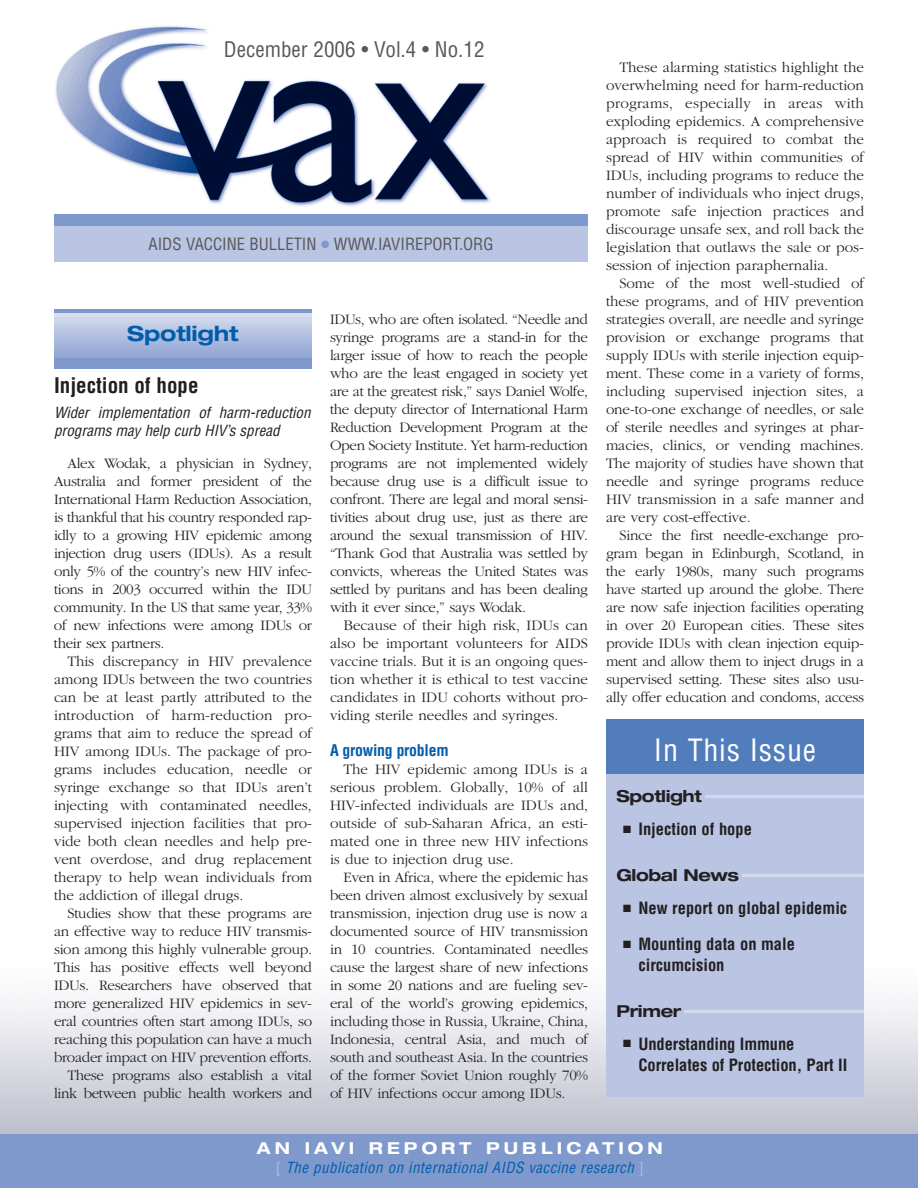
<style>
.page{position:relative;width:918px;height:1188px;background:#fff}
.page>*{position:absolute;margin:0;border:0;box-sizing:border-box;transform-origin:0 0}
.t1{font:condensed 30px "Helvetica";letter-spacing:.025em;color:#fff}
.t2{font:condensed 21px "Helvetica";color:#57585a}
.t3{font:700 condensed 21px "Helvetica";color:#231f20}
.t4{font:700 expanded 21px "Helvetica Neue";letter-spacing:-.01em;color:#015dab}
.t5{font:700 condensed 16.5px/21px "Helvetica";color:#231f20}
.t6{font:condensed 16.5px "Helvetica";color:#57585a}
.t7{font:700 expanded 16.5px "Helvetica Neue";letter-spacing:-.025em;color:#231f20}
.t8{font:700 expanded 16.5px "Helvetica Neue";letter-spacing:.245em;color:#fff}
.t9{font:700 condensed 15.75px "Helvetica";letter-spacing:-.015em;color:#015dab}
.t10{font:300 15px/18px "Garamond";letter-spacing:-.02em;color:#231f20;text-align:justify}
.t11{font:italic condensed 15px/18px "Helvetica";color:#231f20}
.t12{font:italic condensed 15px "Helvetica";letter-spacing:.03em;color:#015dab}
.s1{color:#7f99cd}
.s2{font-style:normal;color:#adbcde}
</style>
<div class="page">
<img style="left:54px;top:26px;width:522px;height:189px">
<div style="left:54px;top:215px;width:534px;height:47px;background:#b9c5e3"></div>
<div style="left:54px;top:215px;width:534px;height:11px;background:#7f99cd"></div>
<div style="left:0;top:1134px;width:918px;height:54px;background:#7f99cd"></div>
<div style="left:606px;top:745px;width:258px;height:352px;background:#b9c5e3"></div>
<div style="left:606px;top:719px;width:258px;height:54px;background:#517dbd"></div>
<hr style="left:706px;top:795px;width:158px;height:3px;background:#d3daee">
<hr style="left:743px;top:874px;width:121px;height:3px;background:#d3daee">
<hr style="left:684px;top:1010px;width:180px;height:3px;background:#d3daee">
<div style="left:54px;top:309px;width:258px;height:59px;background:#7f99cd"></div>
<hr style="left:54px;top:314px;width:258px;height:1px;background:#f9fafc">
<hr style="left:54px;top:315px;width:258px;height:1px;background:#f6f7fb">
<hr style="left:54px;top:316px;width:258px;height:1px;background:#f4f6fa">
<hr style="left:54px;top:317px;width:258px;height:1px;background:#f1f4fa">
<hr style="left:54px;top:318px;width:258px;height:2px;background:#eef1f8">
<hr style="left:54px;top:320px;width:258px;height:1px;background:#eaedf7">
<hr style="left:54px;top:321px;width:258px;height:1px;background:#e7ebf5">
<hr style="left:54px;top:322px;width:258px;height:1px;background:#e5e9f4">
<hr style="left:54px;top:323px;width:258px;height:2px;background:#e1e6f3">
<hr style="left:54px;top:325px;width:258px;height:1px;background:#dce2f1">
<hr style="left:54px;top:326px;width:258px;height:1px;background:#dae1f1">
<hr style="left:54px;top:327px;width:258px;height:1px;background:#d8dff0">
<hr style="left:54px;top:328px;width:258px;height:2px;background:#d5dcee">
<hr style="left:54px;top:330px;width:258px;height:1px;background:#d1d8ec">
<hr style="left:54px;top:331px;width:258px;height:1px;background:#cfd7ec">
<hr style="left:54px;top:332px;width:258px;height:1px;background:#cdd5eb">
<hr style="left:54px;top:333px;width:258px;height:1px;background:#cbd4ea">
<hr style="left:54px;top:334px;width:258px;height:2px;background:#c8d1e9">
<hr style="left:54px;top:336px;width:258px;height:1px;background:#c4cee7">
<hr style="left:54px;top:337px;width:258px;height:1px;background:#c2cce7">
<hr style="left:54px;top:338px;width:258px;height:1px;background:#c0cae6">
<hr style="left:54px;top:339px;width:258px;height:2px;background:#bdc8e4">
<hr style="left:54px;top:341px;width:258px;height:1px;background:#b9c5e3">
<hr style="left:54px;top:342px;width:258px;height:1px;background:#b7c3e2">
<hr style="left:54px;top:343px;width:258px;height:1px;background:#b5c2e2">
<hr style="left:54px;top:344px;width:258px;height:2px;background:#b2bfe0">
<hr style="left:54px;top:346px;width:258px;height:1px;background:#aebddf">
<hr style="left:54px;top:347px;width:258px;height:1px;background:#adbbde">
<hr style="left:54px;top:348px;width:258px;height:1px;background:#abbadd">
<hr style="left:54px;top:349px;width:258px;height:2px;background:#a8b7dc">
<hr style="left:54px;top:351px;width:258px;height:1px;background:#a4b4db">
<hr style="left:54px;top:352px;width:258px;height:1px;background:#a2b3da">
<hr style="left:54px;top:353px;width:258px;height:1px;background:#a1b2da">
<hr style="left:54px;top:354px;width:258px;height:1px;background:#9fb0d9">
<hr style="left:54px;top:355px;width:258px;height:2px;background:#9caed8">
<hr style="left:54px;top:357px;width:258px;height:1px;background:#98acd7">
<hr style="left:54px;top:358px;width:258px;height:1px;background:#97abd6">
<h2 class="t2" style="left:224px;top:38px;width:262px">December 2006 • Vol.4 • No.12</h2>
<p class="t6" style="left:149px;top:234px;width:346px">AIDS VACCINE BULLETIN <span class="s1">●</span> WWW.IAVIREPORT.ORG</p>
<h2 class="t4" style="left:127px;top:326px;width:113px">Spotlight</h2>
<h2 class="t3" style="left:54px;top:374px;width:146px">Injection of hope</h2>
<p class="t11" style="left:54px;top:404px;width:258px">Wider implementation of harm-reduction programs may help curb HIV’s spread</p>
<p class="t10" style="left:54px;top:454px;width:260px;text-indent:14px">Alex Wodak, a physician in Sydney, Australia and former president of the International Harm Reduction Association, is thankful that his country responded rap&shy;idly to a growing HIV epidemic among injection drug users (IDUs). As a result only 5% of the country’s new HIV infec&shy;tions in 2003 occurred within the IDU community. In the US that same year, 33% of new infections were among IDUs or their sex partners.</p>
<p class="t10" style="left:54px;top:652px;width:260px;text-indent:13px">This discrepancy in HIV prevalence among IDUs between the two countries can be at least partly attributed to the introduction of harm-reduction pro&shy;grams that aim to reduce the spread of HIV among IDUs. The package of pro&shy;grams includes education, needle or syringe exchange so that IDUs aren’t injecting with contaminated needles, supervised injection facilities that pro&shy;vide both clean needles and help pre&shy;vent overdose, and drug replacement therapy to help wean individuals from the addiction of illegal drugs.</p>
<p class="t10" style="left:54px;top:904px;width:260px;text-align:right">Studies show that these programs are an effective way to reduce HIV transmis&shy;sion among this highly vulnerable group.<br>This has positive effects well beyond IDUs. Researchers have observed that more generalized HIV epidemics in sev&shy;eral countries often start among IDUs, so reaching this population can have a much broader impact on HIV prevention efforts.<br>These programs also establish a vital link between public health workers and</p>
<p class="t10" style="left:330px;top:310px;width:260px">IDUs, who are often isolated. “Needle and syringe programs are a stand-in for the larger issue of how to reach the people who are the least engaged in society yet are at the greatest risk,” says Daniel Wolfe, the deputy director of International Harm Reduction Development Program at the Open Society Institute. Yet harm-reduction programs are not implemented widely because drug use is a difficult issue to confront. There are legal and moral sensi&shy;tivities about drug use, just as there are around the sexual transmission of HIV. “Thank God that Australia was settled by convicts, whereas the United States was settled by puritans and has been dealing with it ever since,” says Wodak.</p>
<p class="t10" style="left:330px;top:616px;width:260px;text-indent:14px">Because of their high risk, IDUs can also be important volunteers for AIDS vaccine trials. But it is an ongoing ques&shy;tion whether it is ethical to test vaccine candidates in IDU cohorts without pro&shy;viding sterile needles and syringes.</p>
<p class="t9" style="left:330px;top:741px;width:120px">A growing problem</p>
<p class="t10" style="left:330px;top:760px;width:260px;text-indent:14px">The HIV epidemic among IDUs is a serious problem. Globally, 10% of all HIV-infected individuals are IDUs and, outside of sub-Saharan Africa, an esti&shy;mated one in three new HIV infections is due to injection drug use.</p>
<p class="t10" style="left:330px;top:868px;width:260px;text-indent:14px">Even in Africa, where the epidemic has been driven almost exclusively by sexual transmission, injection drug use is now a documented source of HIV transmission in 10 countries. Contaminated needles cause the largest share of new infections in some 20 nations and are fueling sev&shy;eral of the world’s growing epidemics, including those in Russia, Ukraine, China, Indonesia, central Asia, and much of south and southeast Asia. In the countries of the former Soviet Union roughly 70% of HIV infections occur among IDUs.</p>
<p class="t10" style="left:606px;top:58px;width:260px;text-indent:14px">These alarming statistics highlight the overwhelming need for harm-reduction programs, especially in areas with exploding epidemics. A comprehensive approach is required to combat the spread of HIV within communities of IDUs, including programs to reduce the number of individuals who inject drugs, promote safe injection practices and discourage unsafe sex, and roll back the legislation that outlaws the sale or pos&shy;session of injection paraphernalia.</p>
<p class="t10" style="left:606px;top:274px;width:260px;text-indent:14px">Some of the most well-studied of these programs, and of HIV prevention strategies overall, are needle and syringe provision or exchange programs that supply IDUs with sterile injection equip&shy;ment. These come in a variety of forms, including supervised injection sites, a one-to-one exchange of needles, or sale of sterile needles and syringes at phar&shy;macies, clinics, or vending machines.<br>The majority of studies have shown that needle and syringe programs reduce HIV transmission in a safe manner and are very cost-effective.</p>
<p class="t10" style="left:606px;top:526px;width:260px;text-indent:14px">Since the first needle-exchange pro&shy;gram began in Edinburgh, Scotland, in the early 1980s, many such programs have started up around the globe. There are now safe injection facilities operating in over 20 European cities. These sites provide IDUs with clean injection equip&shy;ment and allow them to inject drugs in a supervised setting. These sites also usu&shy;ally offer education and condoms, access</p>
<h1 class="t1" style="left:654px;top:733px;width:164px">In This Issue</h1>
<p class="t7" style="left:616px;top:790px;width:87px">Spotlight</p>
<p class="t5" style="left:623px;top:819px;width:130px">■ Injection of hope</p>
<p class="t7" style="left:616px;top:869px;width:124px">Global News</p>
<p class="t5" style="left:623px;top:898px;width:226px">■ New report on global epidemic</p>
<p class="t5" style="left:638px;top:934px;width:158px;text-indent:-15px">■ Mounting data on male circumcision</p>
<p class="t7" style="left:616px;top:1005px;width:66px">Primer</p>
<p class="t5" style="left:638px;top:1034px;width:210px;text-indent:-15px">■ Understanding Immune<br>Correlates of Protection, Part II</p>
<p class="t8" style="left:257px;top:1142px;width:407px">AN IAVI REPORT PUBLICATION</p>
<p class="t12" style="left:276px;top:1159px;width:370px"><span class="s2">[</span> The publication on international AIDS vaccine research <span class="s2">]</span></p>
</div>
